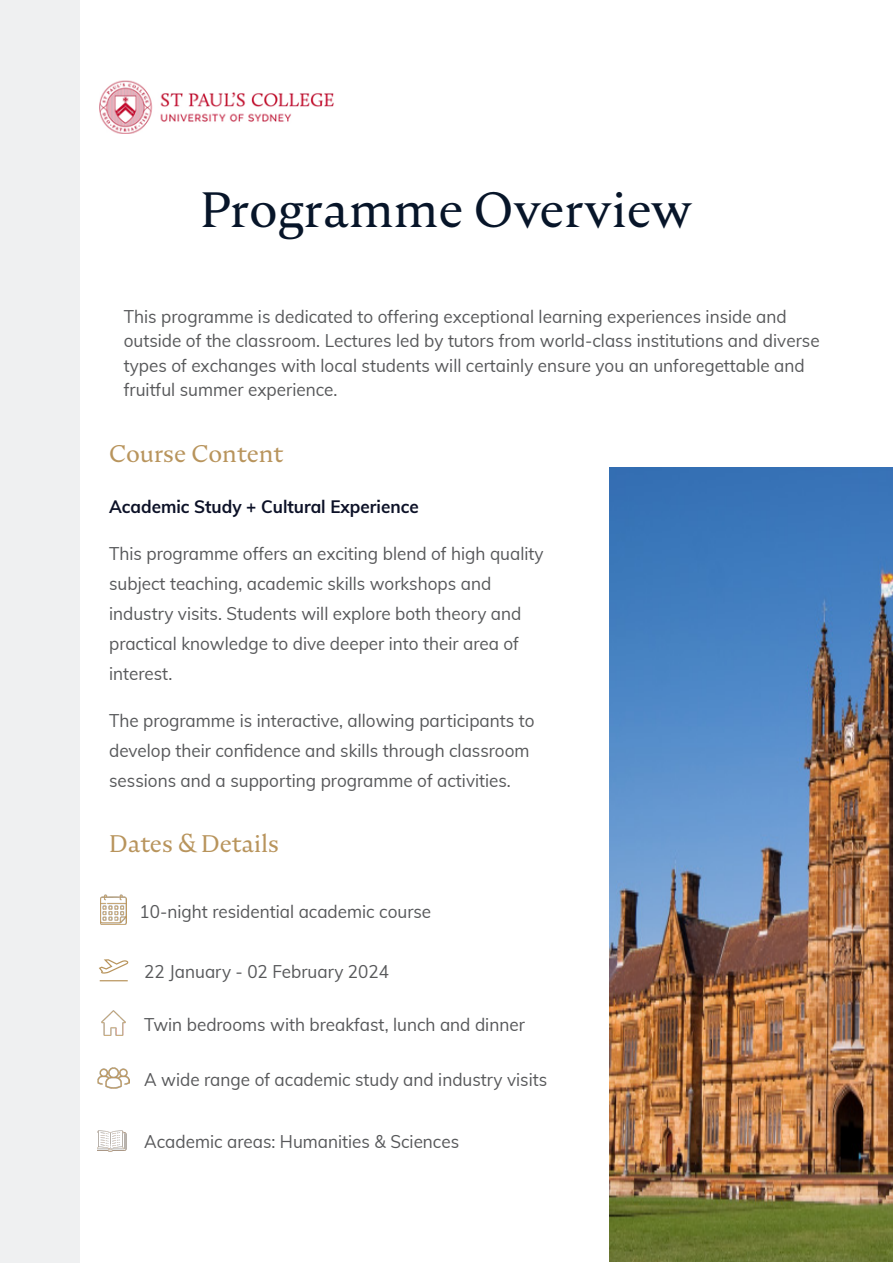
<style>
.page{position:relative;width:893px;height:1263px;background:#fff}
.page>*{position:absolute;margin:0;border:0;box-sizing:border-box;transform-origin:0 0}
.t1{font:49.5px "Nocturne Serif";color:#071529}
.t2{font:24px "Nocturne Serif";color:#b8945c}
.t3{font:18px/30px "Muli";color:#57585a;scale:.95 1}
.t4{font:700 18px "Muli";color:#0c1127;scale:.95 1}
</style>
<div class="page">
<img style="left:100px;top:81px;width:234px;height:53px">
<div style="left:0;top:0;width:79px;height:1263px;background:#eff0f1"></div>
<img style="left:610px;top:467px;width:282px;height:795px">
<img style="left:102px;top:1010px;width:23px;height:25px">
<img style="left:97px;top:1067px;width:33px;height:22px">
<img style="left:100px;top:895px;width:27px;height:30px">
<svg style="left:99px;top:959px;width:30px;height:15px"></svg>
<svg style="left:100px;top:980px;width:28px;height:1px"></svg>
<img style="left:97px;top:1130px;width:30px;height:22px">
<h1 class="t1" style="left:201px;top:177px;width:493px">Programme Overview</h1>
<p class="t3" style="left:124px;top:303px;width:734px;line-height:24.5px">This programme is dedicated to offering exceptional learning experiences inside and outside of the classroom. Lectures led by tutors from world-class institutions and diverse types of exchanges with local students will certainly ensure you an unforegettable and fruitful summer experience.</p>
<h2 class="t2" style="left:109px;top:438px;width:176px">Course Content</h2>
<p class="t4" style="left:109px;top:493px;width:327px">Academic Study + Cultural Experience</p>
<p class="t3" style="left:109px;top:538px;width:459px">This programme offers an exciting blend of high quality subject teaching, academic skills workshops and industry visits. Students will explore both theory and practical knowledge to dive deeper into their area of interest.</p>
<p class="t3" style="left:109px;top:705px;width:449px">The programme is interactive, allowing participants to develop their confidence and skills through classroom sessions and a supporting programme of activities.</p>
<h2 class="t2" style="left:109px;top:828px;width:172px">Dates &amp; Details</h2>
<p class="t3" style="left:140px;top:896px;width:308px">10-night residential academic course</p>
<p class="t3" style="left:144px;top:955px;width:259px">22 January - 02 February 2024</p>
<p class="t3" style="left:144px;top:1008px;width:402px">Twin bedrooms with breakfast, lunch and dinner</p>
<p class="t3" style="left:144px;top:1063px;width:426px">A wide range of academic study and industry visits</p>
<p class="t3" style="left:144px;top:1125px;width:333px">Academic areas: Humanities &amp; Sciences</p>
</div>
